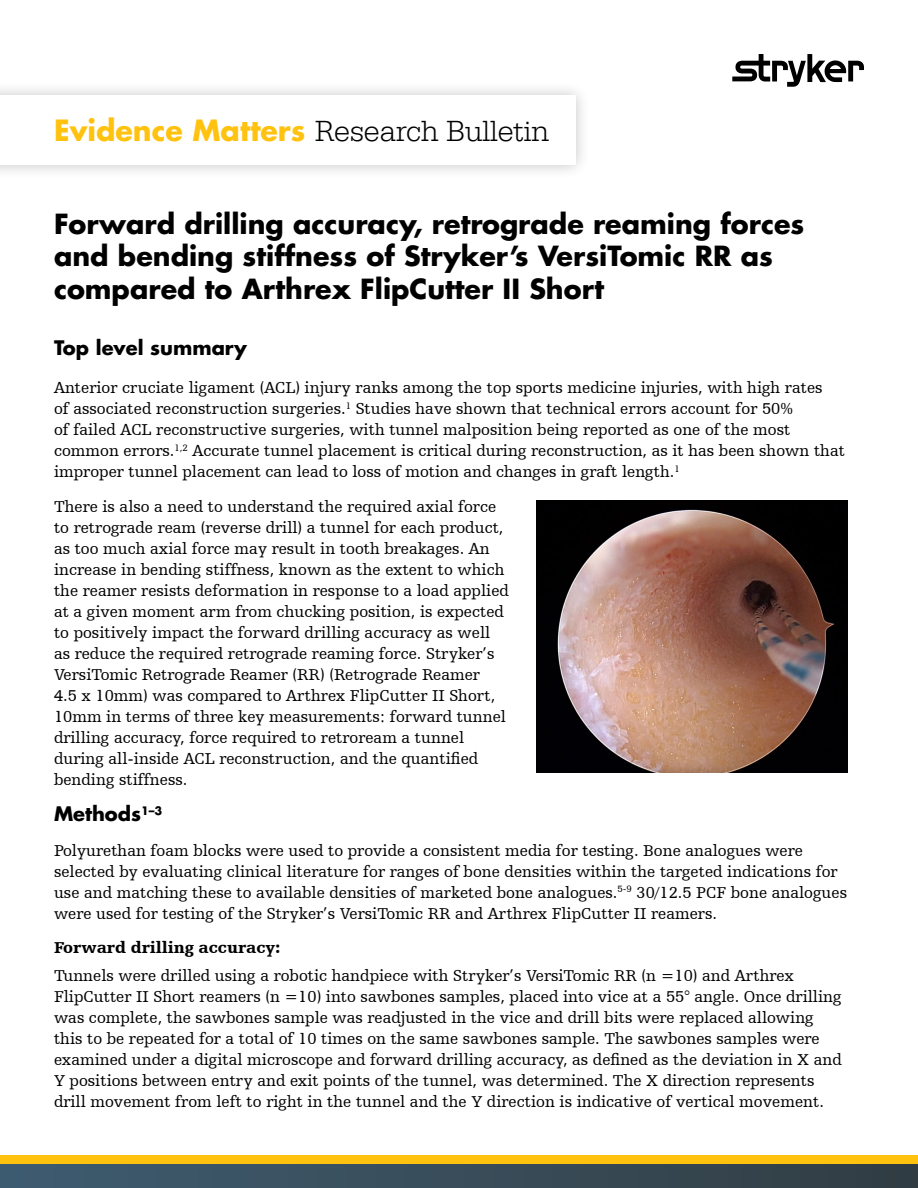
<style>
.page{position:relative;width:918px;height:1188px;background:#fff}
.page>*{position:absolute;margin:0;border:0;box-sizing:border-box;transform-origin:0 0}
.t1{font:30px "URW Egyptienne T Ligh";color:#000}
.t2{font:700 27px/32.4px "Futura Std";color:#000}
.t3{font:700 19.5px "Futura For Stryker";color:#000}
.t4{font:16.5px/21px "Humanist Slabserif 712 BT";color:#000}
.t5{font:900 16.5px "Humanist Slabserif 712 BT";color:#000}
.s1{font-family:"Futura For Stryker";font-weight:700;font-size:28.5px;color:#ffc20e}
</style>
<div class="page">
<div style="left:0;top:1156px;width:918px;height:9px;background:#ffc20e"></div>
<div style="left:0;top:1164px;width:918px;height:24px;background:linear-gradient(to right,#3e5c71,#323d42)"></div>
<div style="left:0;top:81px;width:591px;height:99px;background:#000;opacity:.25"></div>
<div style="left:0;top:96px;width:576px;height:69px;background:#fff"></div>
<img style="left:537px;top:501px;width:310px;height:272px">
<svg style="left:732px;top:54px;width:132px;height:33px"></svg>
<h1 class="t1" style="left:54px;top:113px;width:497px"><span class="s1">Evidence Matters</span> Research Bulletin</h1>
<h2 class="t2" style="left:54px;top:207px;width:752px">Forward drilling accuracy, retrograde reaming forces and bending stiffness of Stryker’s VersiTomic RR as compared to Arthrex FlipCutter II Short</h2>
<p class="t3" style="left:54px;top:335px;width:194px">Top level summary</p>
<p class="t4" style="left:54px;top:377px;width:792px">Anterior cruciate ligament (ACL) injury ranks among the top sports medicine injuries, with high rates<br>of associated reconstruction surgeries.<sup>1</sup> Studies have shown that technical errors account for 50%<br>of failed ACL reconstructive surgeries, with tunnel malposition being reported as one of the most common errors.<sup>1,2</sup> Accurate tunnel placement is critical during reconstruction, as it has been shown that improper tunnel placement can lead to loss of motion and changes in graft length.<sup>1</sup></p>
<p class="t4" style="left:54px;top:495px;width:456px">There is also a need to understand the required axial force to retrograde ream (reverse drill) a tunnel for each product, as too much axial force may result in tooth breakages. An increase in bending stiffness, known as the extent to which the reamer resists deformation in response to a load applied at a given moment arm from chucking position, is expected to positively impact the forward drilling accuracy as well as reduce the required retrograde reaming force. Stryker’s VersiTomic Retrograde Reamer (RR) (Retrograde Reamer<br>4.5 x 10mm) was compared to Arthrex FlipCutter II Short, 10mm in terms of three key measurements: forward tunnel drilling accuracy, force required to retroream a tunnel during all-inside ACL reconstruction, and the quantified bending stiffness.</p>
<p class="t3" style="left:54px;top:801px;width:110px">Methods<sup>1–3</sup></p>
<p class="t4" style="left:54px;top:840px;width:795px">Polyurethan foam blocks were used to provide a consistent media for testing. Bone analogues were selected by evaluating clinical literature for ranges of bone densities within the targeted indications for use and matching these to available densities of marketed bone analogues.<sup>5-9</sup> 30/12.5 PCF bone analogues were used for testing of the Stryker’s VersiTomic RR and Arthrex FlipCutter II reamers.</p>
<p class="t5" style="left:54px;top:938px;width:228px">Forward drilling accuracy:</p>
<p class="t4" style="left:54px;top:965px;width:789px">Tunnels were drilled using a robotic handpiece with Stryker’s VersiTomic RR (n =10) and Arthrex FlipCutter II Short reamers (n =10) into sawbones samples, placed into vice at a 55° angle. Once drilling was complete, the sawbones sample was readjusted in the vice and drill bits were replaced allowing this to be repeated for a total of 10 times on the same sawbones sample. The sawbones samples were examined under a digital microscope and forward drilling accuracy, as defined as the deviation in X and Y positions between entry and exit points of the tunnel, was determined. The X direction represents drill movement from left to right in the tunnel and the Y direction is indicative of vertical movement.</p>
</div>
